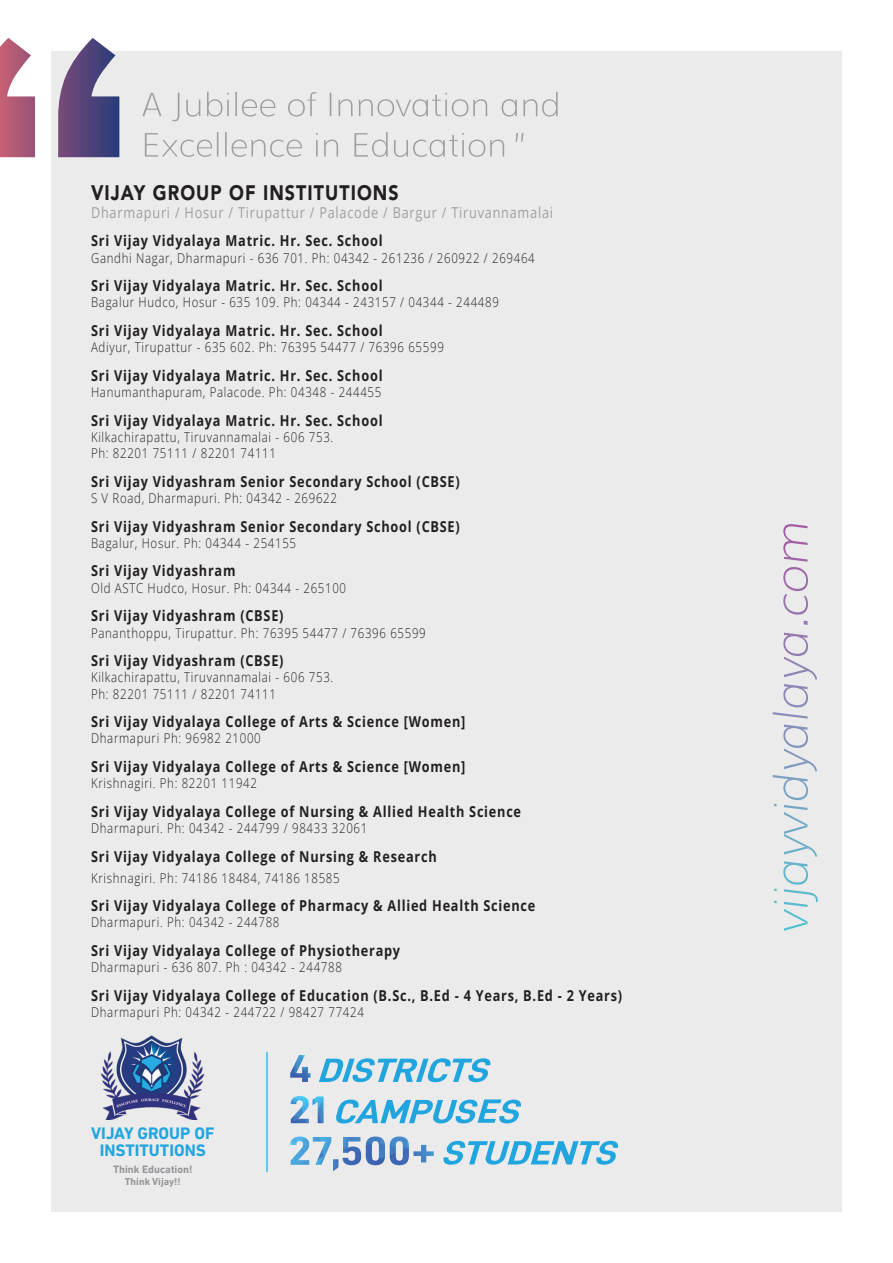
<style>
.page{position:relative;width:893px;height:1263px;background:#fff}
.page>*{position:absolute;margin:0;border:0;box-sizing:border-box;transform-origin:0 0}
.t1{font:900 21px "Avenir";letter-spacing:.06em;color:#231f20;scale:.85 1}
.t2{font:700 16.95px/17.5px "DIN Next CYR";color:#20a5de;text-align:center}
.t3{font:700 15px "Open Sans";letter-spacing:.06em;color:#231f20;scale:.85 1}
.t4{font:15px "Open Sans";letter-spacing:.06em;color:#9d9fa2;scale:.85 1}
.t5{font:300 13.5px/16.2px "Open Sans";letter-spacing:.06em;color:#231f20;scale:.85 1}
.t6{font:700 10.8px "DIN Next CYR";color:#939598}
.t7{font:700 10.2px "DIN Next CYR";color:#939598}
</style>
<div class="page">
<div style="left:51px;top:51px;width:791px;height:1161px;background:#ebebec"></div>
<svg style="left:783px;top:524px;width:34px;height:183px"></svg>
<svg style="left:142px;top:92px;width:416px;height:29px"></svg>
<svg style="left:145px;top:132px;width:379px;height:25px"></svg>
<svg style="left:0;top:38px;width:119px;height:119px"></svg>
<img style="left:101px;top:1035px;width:104px;height:84px">
<hr style="left:267px;top:1052px;width:1px;height:120px;background:#5bcbf5">
<svg style="left:319px;top:1058px;width:172px;height:24px"></svg>
<svg style="left:443px;top:1141px;width:175px;height:24px"></svg>
<img style="left:290px;top:1055px;width:21px;height:27px">
<img style="left:291px;top:1096px;width:18px;height:27px">
<img style="left:312px;top:1096px;width:12px;height:27px">
<img style="left:290px;top:1136px;width:144px;height:35px">
<svg style="left:336px;top:1099px;width:185px;height:24px"></svg>
<h1 class="t1" style="left:91px;top:174px;width:363px">VIJAY GROUP OF INSTITUTIONS</h1>
<p class="t4" style="left:91px;top:202px;width:545px">Dharmapuri / Hosur / Tirupattur / Palacode / Bargur / Tiruvannamalai</p>
<p class="t3" style="left:91px;top:231px;width:344px">Sri Vijay Vidyalaya Matric. Hr. Sec. School</p>
<p class="t5" style="left:91px;top:249px;width:524px">Gandhi Nagar, Dharmapuri - 636 701. Ph: 04342 - 261236 / 260922 / 269464</p>
<p class="t3" style="left:91px;top:276px;width:344px">Sri Vijay Vidyalaya Matric. Hr. Sec. School</p>
<p class="t5" style="left:91px;top:294px;width:481px">Bagalur Hudco, Hosur - 635 109. Ph: 04344 - 243157 / 04344 - 244489</p>
<p class="t3" style="left:91px;top:320px;width:344px">Sri Vijay Vidyalaya Matric. Hr. Sec. School</p>
<p class="t5" style="left:91px;top:339px;width:417px">Adiyur, Tirupattur - 635 602. Ph: 76395 54477 / 76396 65599</p>
<p class="t3" style="left:91px;top:365px;width:344px">Sri Vijay Vidyalaya Matric. Hr. Sec. School</p>
<p class="t5" style="left:91px;top:384px;width:343px">Hanumanthapuram, Palacode. Ph: 04348 - 244455</p>
<p class="t3" style="left:91px;top:410px;width:344px">Sri Vijay Vidyalaya Matric. Hr. Sec. School</p>
<p class="t5" style="left:91px;top:429px;width:287px">Kilkachirapattu, Tiruvannamalai - 606 753.<br>Ph: 82201 75111 / 82201 74111</p>
<p class="t3" style="left:91px;top:471px;width:435px">Sri Vijay Vidyashram Senior Secondary School (CBSE)</p>
<p class="t5" style="left:91px;top:490px;width:291px">S V Road, Dharmapuri. Ph: 04342 - 269622</p>
<p class="t3" style="left:91px;top:516px;width:435px">Sri Vijay Vidyashram Senior Secondary School (CBSE)</p>
<p class="t5" style="left:91px;top:534px;width:243px">Bagalur, Hosur. Ph: 04344 - 254155</p>
<p class="t3" style="left:91px;top:561px;width:171px">Sri Vijay Vidyashram</p>
<p class="t5" style="left:91px;top:579px;width:302px">Old ASTC Hudco, Hosur. Ph: 04344 - 265100</p>
<p class="t3" style="left:91px;top:606px;width:228px">Sri Vijay Vidyashram (CBSE)</p>
<p class="t5" style="left:91px;top:624px;width:395px">Pananthoppu, Tirupattur. Ph: 76395 54477 / 76396 65599</p>
<p class="t3" style="left:91px;top:650px;width:228px">Sri Vijay Vidyashram (CBSE)</p>
<p class="t5" style="left:91px;top:669px;width:287px">Kilkachirapattu, Tiruvannamalai - 606 753.<br>Ph: 82201 75111 / 82201 74111</p>
<p class="t3" style="left:91px;top:711px;width:442px">Sri Vijay Vidyalaya College of Arts &amp; Science [Women]</p>
<p class="t5" style="left:91px;top:730px;width:201px">Dharmapuri Ph: 96982 21000</p>
<p class="t3" style="left:91px;top:756px;width:442px">Sri Vijay Vidyalaya College of Arts &amp; Science [Women]</p>
<p class="t5" style="left:91px;top:775px;width:197px">Krishnagiri. Ph: 82201 11942</p>
<p class="t3" style="left:91px;top:801px;width:507px">Sri Vijay Vidyalaya College of Nursing &amp; Allied Health Science</p>
<p class="t5" style="left:91px;top:820px;width:327px">Dharmapuri. Ph: 04342 - 244799 / 98433 32061</p>
<p class="t3" style="left:91px;top:846px;width:408px">Sri Vijay Vidyalaya College of Nursing &amp; Research</p>
<p class="t5" style="left:91px;top:869px;width:294px">Krishnagiri. Ph: 74186 18484, 74186 18585</p>
<p class="t3" style="left:91px;top:895px;width:524px">Sri Vijay Vidyalaya College of Pharmacy &amp; Allied Health Science</p>
<p class="t5" style="left:91px;top:914px;width:223px">Dharmapuri. Ph: 04342 - 244788</p>
<p class="t3" style="left:91px;top:940px;width:365px">Sri Vijay Vidyalaya College of Physiotherapy</p>
<p class="t5" style="left:91px;top:959px;width:297px">Dharmapuri - 636 807. Ph : 04342 - 244788</p>
<p class="t3" style="left:91px;top:985px;width:626px">Sri Vijay Vidyalaya College of Education (B.Sc., B.Ed - 4 Years, B.Ed - 2 Years)</p>
<p class="t5" style="left:91px;top:1004px;width:323px">Dharmapuri Ph: 04342 - 244722 / 98427 77424</p>
<p class="t2" style="left:91px;top:1124px;width:125px">VIJAY GROUP OF<br>INSTITUTIONS</p>
<p class="t6" style="left:113px;top:1163px;width:81px">Think Education!</p>
<p class="t7" style="left:125px;top:1176px;width:57px">Think Vijay!!</p>
</div>
